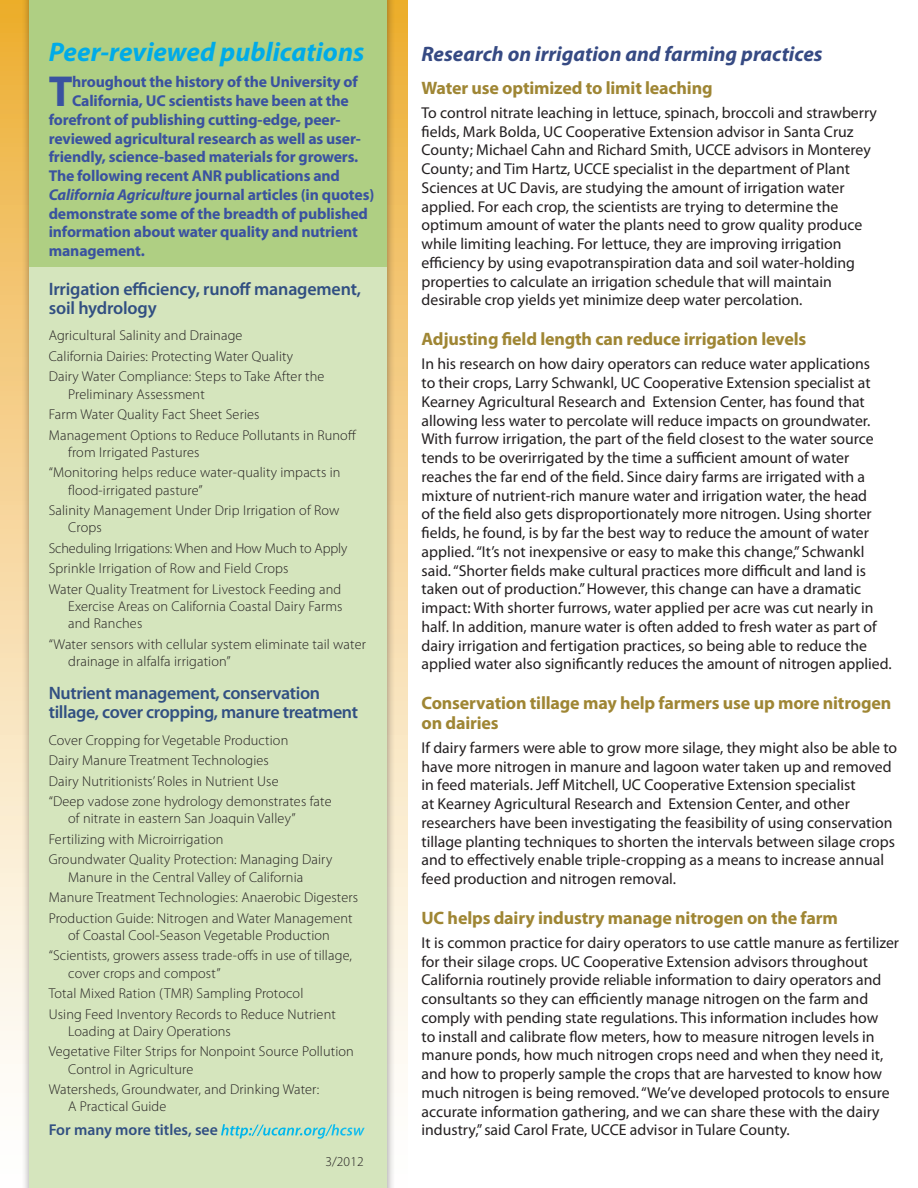
<style>
.page{position:relative;width:918px;height:1188px;background:#fff}
.page>*{position:absolute;margin:0;border:0;box-sizing:border-box;transform-origin:0 0}
.P1{font:700 43.5px "Myriad Pro";color:#3a52a0}
.B_Head{font:italic 700 27px "Myriad Pro";color:#00abe8}
.B_Head-2{font:italic 700 21px "Myriad Pro";color:#364a83}
.C_Head{font:700 18px/19.5px "Myriad Pro";letter-spacing:-.01em;color:#9f8634}
.C_Head-2{font:600 18px/19.5px "Myriad Pro";letter-spacing:-.02em;color:#314f82}
.P1-2{font:15.75px/18.8px "Myriad Pro";color:#231f20}
.P1-3{font:700 15.75px "Myriad Pro";letter-spacing:-.01em;color:#3a52a0}
.P1-4{font:600 15.75px "Myriad Pro";color:#314f82}
.pub_list{font:300 14.25px/17.2px "Myriad Pro";letter-spacing:.01em;color:#231f20}
.pub_list-2{font:300 14.25px "Myriad Pro";letter-spacing:-.01em;color:#231f20}
.pub_list-3{font:300 13.5px "Myriad Pro";color:#231f20}
.s1{font-style:italic}
.s2{font-style:italic;color:#fff}
</style>
<div class="page">
<svg style="left:0;top:0;width:21px;height:1064px;background:#f6d69b"></svg>
<svg style="left:396px;top:0;width:12px;height:1064px;background:#f6d69b"></svg>
<div style="left:21px;top:0;width:375px;height:1188px;background:#231f20;opacity:.45"></div>
<div style="left:29px;top:0;width:358px;height:1188px;background:#d5e5bd"></div>
<div style="left:29px;top:0;width:358px;height:267px;background:#afcf83"></div>
<p class="B_Head" style="left:49px;top:34px;width:317px">Peer-reviewed publications</p>
<p class="P1" style="left:49px;top:63px;width:25px">T</p>
<p class="P1-3" style="left:72px;top:72px;width:287px">hroughout the history of the University of</p>
<p class="P1-3" style="left:72px;top:91px;width:278px">California, UC scientists have been at the</p>
<p class="P1-3" style="left:49px;top:109px;width:293px">forefront of publishing cutting-edge, peer-</p>
<p class="P1-3" style="left:49px;top:128px;width:314px">reviewed agricultural research as well as user-</p>
<p class="P1-3" style="left:49px;top:147px;width:311px">friendly, science-based materials for growers.</p>
<p class="P1-3" style="left:49px;top:166px;width:293px">The following recent ANR publications and</p>
<p class="P1-3" style="left:49px;top:184px;width:327px"><span class="s1">California Agriculture</span> journal articles (in quotes)</p>
<p class="P1-3" style="left:49px;top:203px;width:321px">demonstrate some of the breadth of published</p>
<p class="P1-3" style="left:49px;top:222px;width:311px">information about water quality and nutrient</p>
<p class="P1-3" style="left:49px;top:241px;width:98px">management.</p>
<p class="C_Head-2" style="left:49px;top:278px;width:314px">Irrigation efficiency, runoff management, soil hydrology</p>
<p class="pub_list" style="left:49px;top:327px;width:195px">Agricultural Salinity and Drainage</p>
<p class="pub_list" style="left:49px;top:347px;width:246px">California Dairies: Protecting Water Quality</p>
<p class="pub_list" style="left:68px;top:368px;width:258px;text-indent:-20px">Dairy Water Compliance: Steps to Take After the<br>Preliminary Assessment</p>
<p class="pub_list" style="left:49px;top:406px;width:212px">Farm Water Quality Fact Sheet Series</p>
<p class="pub_list" style="left:68px;top:426px;width:290px;text-indent:-20px">Management Options to Reduce Pollutants in Runoff from Irrigated Pastures</p>
<p class="pub_list" style="left:68px;top:464px;width:274px;text-indent:-20px">“Monitoring helps reduce water-quality impacts in flood-irrigated pasture”</p>
<p class="pub_list" style="left:68px;top:502px;width:273px;text-indent:-20px">Salinity Management Under Drip Irrigation of Row<br>Crops</p>
<p class="pub_list-2" style="left:49px;top:539px;width:300px">Scheduling Irrigations: When and How Much to Apply</p>
<p class="pub_list" style="left:49px;top:560px;width:241px">Sprinkle Irrigation of Row and Field Crops</p>
<p class="pub_list" style="left:68px;top:580px;width:276px;text-align:justify;text-indent:-20px">Water Quality Treatment for Livestock Feeding and Exercise Areas on California Coastal Dairy Farms and Ranches</p>
<p class="pub_list" style="left:68px;top:635px;width:299px;text-indent:-20px">“Water sensors with cellular system eliminate tail water drainage in alfalfa irrigation”</p>
<p class="C_Head-2" style="left:49px;top:683px;width:311px">Nutrient management, conservation tillage, cover cropping, manure treatment</p>
<p class="pub_list" style="left:49px;top:731px;width:241px">Cover Cropping for Vegetable Production</p>
<p class="pub_list" style="left:49px;top:752px;width:222px">Dairy Manure Treatment Technologies</p>
<p class="pub_list" style="left:49px;top:772px;width:231px">Dairy Nutritionists’ Roles in Nutrient Use</p>
<p class="pub_list" style="left:68px;top:793px;width:265px;text-indent:-20px">“Deep vadose zone hydrology demonstrates fate of nitrate in eastern San Joaquin Valley”</p>
<p class="pub_list" style="left:49px;top:830px;width:176px">Fertilizing with Microirrigation</p>
<p class="pub_list" style="left:68px;top:851px;width:266px;text-indent:-20px">Groundwater Quality Protection: Managing Dairy<br>Manure in the Central Valley of California</p>
<p class="pub_list" style="left:49px;top:889px;width:311px">Manure Treatment Technologies: Anaerobic Digesters</p>
<p class="pub_list" style="left:49px;top:909px;width:305px;text-align:center">Production Guide: Nitrogen and Water Management of Coastal Cool-Season Vegetable Production</p>
<p class="pub_list" style="left:68px;top:947px;width:285px;text-indent:-20px">“Scientists, growers assess trade-offs in use of tillage, cover crops and compost”</p>
<p class="pub_list" style="left:49px;top:985px;width:256px">Total Mixed Ration (TMR) Sampling Protocol</p>
<p class="pub_list" style="left:68px;top:1005px;width:269px;text-indent:-20px">Using Feed Inventory Records to Reduce Nutrient<br>Loading at Dairy Operations</p>
<p class="pub_list" style="left:68px;top:1043px;width:287px;text-indent:-20px">Vegetative Filter Strips for Nonpoint Source Pollution<br>Control in Agriculture</p>
<p class="pub_list" style="left:68px;top:1081px;width:253px;text-indent:-20px">Watersheds, Groundwater, and Drinking Water:<br>A Practical Guide</p>
<p class="P1-4" style="left:49px;top:1120px;width:317px">For many more titles, see <span class="s2">http://ucanr.org/hcsw</span></p>
<p class="pub_list-3" style="left:325px;top:1154px;width:40px">3/2012</p>
<p class="B_Head-2" style="left:422px;top:40px;width:403px">Research on irrigation and farming practices</p>
<p class="C_Head" style="left:422px;top:77px;width:293px">Water use optimized to limit leaching</p>
<p class="P1-2" style="left:422px;top:103px;width:457px">To control nitrate leaching in lettuce, spinach, broccoli and strawberry fields, Mark Bolda, UC Cooperative Extension advisor in Santa Cruz County; Michael Cahn and Richard Smith, UCCE advisors in Monterey County; and Tim Hartz, UCCE specialist in the department of Plant Sciences at UC Davis, are studying the amount of irrigation water applied. For each crop, the scientists are trying to determine the optimum amount of water the plants need to grow quality produce while limiting leaching. For lettuce, they are improving irrigation efficiency by using evapotranspiration data and soil water-holding properties to calculate an irrigation schedule that will maintain desirable crop yields yet minimize deep water percolation.</p>
<p class="C_Head" style="left:422px;top:329px;width:386px">Adjusting field length can reduce irrigation levels</p>
<p class="P1-2" style="left:422px;top:354px;width:472px">In his research on how dairy operators can reduce water applications<br>to their crops, Larry Schwankl, UC Cooperative Extension specialist at Kearney Agricultural Research and Extension Center, has found that allowing less water to percolate will reduce impacts on groundwater.<br>With furrow irrigation, the part of the field closest to the water source tends to be overirrigated by the time a sufficient amount of water reaches the far end of the field. Since dairy farms are irrigated with a mixture of nutrient-rich manure water and irrigation water, the head<br>of the field also gets disproportionately more nitrogen. Using shorter fields, he found, is by far the best way to reduce the amount of water applied. “It’s not inexpensive or easy to make this change,” Schwankl said. “Shorter fields make cultural practices more difficult and land is taken out of production.” However, this change can have a dramatic impact: With shorter furrows, water applied per acre was cut nearly in half. In addition, manure water is often added to fresh water as part of dairy irrigation and fertigation practices, so being able to reduce the applied water also significantly reduces the amount of nitrogen applied.</p>
<p class="C_Head" style="left:422px;top:693px;width:471px">Conservation tillage may help farmers use up more nitrogen on dairies</p>
<p class="P1-2" style="left:422px;top:738px;width:477px">If dairy farmers were able to grow more silage, they might also be able to have more nitrogen in manure and lagoon water taken up and removed in feed materials. Jeff Mitchell, UC Cooperative Extension specialist<br>at Kearney Agricultural Research and Extension Center, and other researchers have been investigating the feasibility of using conservation tillage planting techniques to shorten the intervals between silage crops and to effectively enable triple-cropping as a means to increase annual feed production and nitrogen removal.</p>
<p class="C_Head" style="left:422px;top:907px;width:418px">UC helps dairy industry manage nitrogen on the farm</p>
<p class="P1-2" style="left:422px;top:933px;width:479px">It is common practice for dairy operators to use cattle manure as fertilizer for their silage crops. UC Cooperative Extension advisors throughout California routinely provide reliable information to dairy operators and consultants so they can efficiently manage nitrogen on the farm and comply with pending state regulations. This information includes how<br>to install and calibrate flow meters, how to measure nitrogen levels in manure ponds, how much nitrogen crops need and when they need it, and how to properly sample the crops that are harvested to know how much nitrogen is being removed. “We’ve developed protocols to ensure accurate information gathering, and we can share these with the dairy industry,” said Carol Frate, UCCE advisor in Tulare County.</p>
</div>
